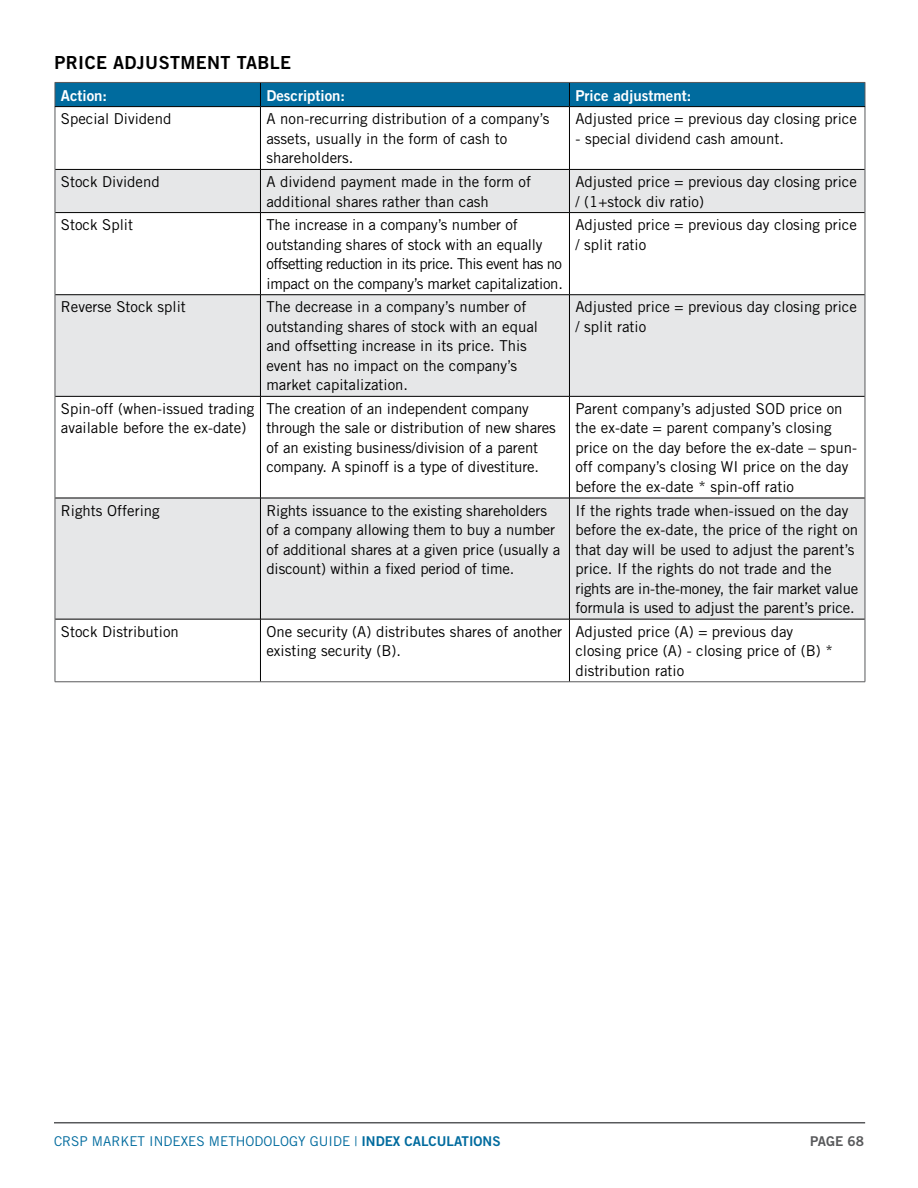
<style>
.page{position:relative;width:918px;height:1188px;background:#fff}
.page>*{position:absolute;margin:0;border:0;box-sizing:border-box;transform-origin:0 0}
.t1{font:18px "Trade Gothic Bold Two";letter-spacing:.02em;color:#000}
.t2{font:15px/19.5px "Trade Gothic";color:#000}
.t3{font:15px/19.5px "Trade Gothic";letter-spacing:-.02em;color:#000}
.t4{font:15px "Trade Gothic Bold Two";color:#fff}
.t5{font:13.5px "Trade Gothic";color:#006b9e}
.t6{font:13.5px "Trade Gothic Bold Two";color:#006b9e}
.t7{font:13.5px "Trade Gothic Bold Two";color:#58595b}
.s1{font-family:"Trade Gothic"}
</style>
<div class="page">
<hr style="left:54px;top:1122px;width:811px;height:1px;background:#58595b">
<div style="left:56px;top:170px;width:809px;height:42px;background:#e6e7e8"></div>
<svg style="left:56px;top:213px;width:809px;height:469px"></svg>
<hr style="left:260px;top:107px;width:1px;height:62px;background:#000">
<hr style="left:569px;top:107px;width:1px;height:62px;background:#000">
<hr style="left:55px;top:169px;width:205px;height:1px;background:#000">
<hr style="left:260px;top:169px;width:309px;height:1px;background:#000">
<hr style="left:260px;top:170px;width:1px;height:42px;background:#000">
<hr style="left:569px;top:169px;width:296px;height:1px;background:#000">
<hr style="left:569px;top:170px;width:1px;height:42px;background:#000">
<hr style="left:55px;top:212px;width:205px;height:1px;background:#000">
<hr style="left:260px;top:212px;width:309px;height:1px;background:#000">
<hr style="left:260px;top:213px;width:1px;height:82px;background:#000">
<hr style="left:569px;top:212px;width:296px;height:1px;background:#000">
<hr style="left:569px;top:213px;width:1px;height:82px;background:#000">
<hr style="left:55px;top:294px;width:205px;height:1px;background:#000">
<hr style="left:260px;top:294px;width:309px;height:1px;background:#000">
<hr style="left:260px;top:295px;width:1px;height:101px;background:#000">
<hr style="left:569px;top:294px;width:296px;height:1px;background:#000">
<hr style="left:569px;top:295px;width:1px;height:101px;background:#000">
<hr style="left:55px;top:396px;width:205px;height:1px;background:#000">
<hr style="left:260px;top:396px;width:309px;height:1px;background:#000">
<hr style="left:260px;top:397px;width:1px;height:101px;background:#000">
<hr style="left:569px;top:396px;width:296px;height:1px;background:#000">
<hr style="left:569px;top:397px;width:1px;height:101px;background:#000">
<hr style="left:55px;top:498px;width:205px;height:1px;background:#000">
<hr style="left:260px;top:498px;width:309px;height:1px;background:#000">
<hr style="left:260px;top:498px;width:1px;height:121px;background:#000">
<hr style="left:569px;top:498px;width:296px;height:1px;background:#000">
<hr style="left:569px;top:498px;width:1px;height:121px;background:#000">
<hr style="left:55px;top:619px;width:205px;height:1px;background:#000">
<hr style="left:260px;top:619px;width:309px;height:1px;background:#000">
<hr style="left:260px;top:619px;width:1px;height:63px;background:#000">
<hr style="left:569px;top:619px;width:296px;height:1px;background:#000">
<hr style="left:569px;top:619px;width:1px;height:63px;background:#000">
<svg style="left:55px;top:82px;width:811px;height:25px;background:#046797"></svg>
<hr style="left:569px;top:106px;width:296px;height:1px;background:#000">
<hr style="left:55px;top:107px;width:1px;height:62px;background:#58595b">
<hr style="left:865px;top:107px;width:1px;height:62px;background:#58595b">
<hr style="left:55px;top:169px;width:1px;height:44px;background:#58595b">
<hr style="left:865px;top:169px;width:1px;height:44px;background:#58595b">
<hr style="left:55px;top:213px;width:1px;height:82px;background:#58595b">
<hr style="left:865px;top:213px;width:1px;height:82px;background:#58595b">
<hr style="left:55px;top:295px;width:1px;height:101px;background:#58595b">
<hr style="left:865px;top:295px;width:1px;height:101px;background:#58595b">
<hr style="left:55px;top:396px;width:1px;height:102px;background:#58595b">
<hr style="left:865px;top:396px;width:1px;height:102px;background:#58595b">
<hr style="left:55px;top:498px;width:1px;height:121px;background:#58595b">
<hr style="left:865px;top:498px;width:1px;height:121px;background:#58595b">
<hr style="left:55px;top:619px;width:1px;height:63px;background:#58595b">
<hr style="left:865px;top:619px;width:1px;height:63px;background:#58595b">
<hr style="left:55px;top:682px;width:205px;height:1px;background:#58595b">
<hr style="left:260px;top:682px;width:309px;height:1px;background:#58595b">
<hr style="left:569px;top:682px;width:296px;height:1px;background:#58595b">
<p class="t1" style="left:55px;top:51px;width:238px">PRICE ADJUSTMENT TABLE</p>
<p class="t4" style="left:61px;top:86px;width:48px">Action:</p>
<p class="t4" style="left:266px;top:86px;width:80px">Description:</p>
<p class="t4" style="left:575px;top:86px;width:117px">Price adjustment:</p>
<p class="t2" style="left:61px;top:109px;width:112px">Special Dividend</p>
<p class="t2" style="left:266px;top:109px;width:284px">A non-recurring distribution of a company’s assets, usually in the form of cash to shareholders.</p>
<p class="t2" style="left:575px;top:109px;width:283px">Adjusted price = previous day closing price</p>
<p class="t2" style="left:575px;top:129px;width:210px">- special dividend cash amount.</p>
<p class="t2" style="left:61px;top:172px;width:100px">Stock Dividend</p>
<p class="t2" style="left:266px;top:172px;width:266px">A dividend payment made in the form of additional shares rather than cash</p>
<p class="t2" style="left:575px;top:172px;width:283px">Adjusted price = previous day closing price / (1+stock div ratio)</p>
<p class="t2" style="left:61px;top:215px;width:74px">Stock Split</p>
<p class="t3" style="left:266px;top:215px;width:298px">The increase in a company’s number of outstanding shares of stock with an equally offsetting reduction in its price. This event has no impact on the company’s market capitalization.</p>
<p class="t2" style="left:575px;top:215px;width:283px">Adjusted price = previous day closing price / split ratio</p>
<p class="t2" style="left:61px;top:297px;width:126px">Reverse Stock split</p>
<p class="t2" style="left:266px;top:297px;width:273px">The decrease in a company’s number of outstanding shares of stock with an equal and offsetting increase in its price. This event has no impact on the company’s market capitalization.</p>
<p class="t2" style="left:575px;top:297px;width:283px">Adjusted price = previous day closing price / split ratio</p>
<p class="t2" style="left:61px;top:399px;width:195px">Spin-off (when-issued trading available before the ex-date)</p>
<p class="t2" style="left:266px;top:399px;width:291px">The creation of an independent company through the sale or distribution of new shares of an existing business/division of a parent company. A spinoff is a type of divestiture.</p>
<p class="t2" style="left:575px;top:399px;width:283px">Parent company’s adjusted SOD price on the ex-date = parent company’s closing price on the day before the ex-date – spun&shy;off company’s closing WI price on the day before the ex-date * spin-off ratio</p>
<p class="t2" style="left:61px;top:500px;width:100px">Rights Offering</p>
<p class="t2" style="left:266px;top:500px;width:295px">Rights issuance to the existing shareholders of a company allowing them to buy a number of additional shares at a given price (usually a discount) within a fixed period of time.</p>
<p class="t2" style="left:575px;top:500px;width:284px">If the rights trade when-issued on the day before the ex-date, the price of the right on that day will be used to adjust the parent’s price. If the rights do not trade and the rights are in-the-money, the fair market value formula is used to adjust the parent’s price.</p>
<p class="t2" style="left:61px;top:621px;width:119px">Stock Distribution</p>
<p class="t2" style="left:266px;top:621px;width:297px">One security (A) distributes shares of another existing security (B).</p>
<p class="t2" style="left:575px;top:621px;width:259px">Adjusted price (A) = previous day closing price (A) - closing price of (B) * distribution ratio</p>
<p class="t5" style="left:54px;top:1133px;width:109px">CRSP Mar ket Indexes</p>
<p class="t5" style="left:209px;top:1133px;width:21px">Methodology</p>
<p class="t5" style="left:310px;top:1133px;width:18px">Guide</p>
<p class="t6" style="left:354px;top:1132px;width:21px"><span class="s1">|</span> Index</p>
<p class="t6" style="left:405px;top:1132px;width:18px">Calculations</p>
<p class="t7" style="left:810px;top:1132px;width:55px">PAGE 68</p>
</div>
